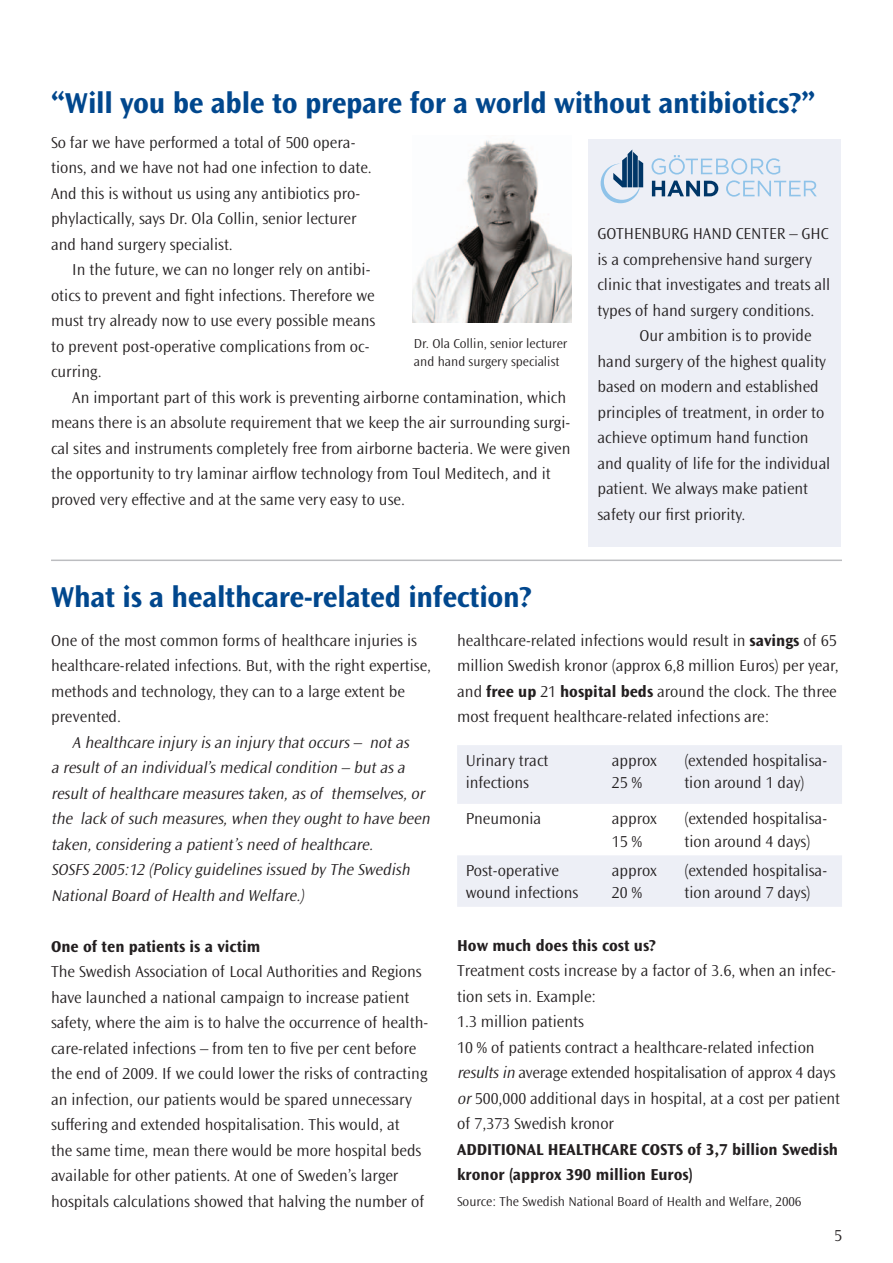
<style>
.page{position:relative;width:893px;height:1263px;background:#fff}
.page>*{position:absolute;margin:0;border:0;box-sizing:border-box;transform-origin:0 0}
.t1{font:700 30px "Ocean Sans MT Std";letter-spacing:-.01em;color:#01478d}
.t2{font:300 16.5px/25.5px "Ocean Sans MT Std";color:#231f20}
.t3{font:italic 300 16.5px/25.5px "Ocean Sans MT Std";color:#231f20}
.t4{font:700 16.5px/25.5px "Ocean Sans MT Std";color:#231f20}
.t5{font:300 13.5px/18px "Ocean Sans MT Std";color:#231f20}
.s1{font-weight:700}
.s2{font-style:italic}
</style>
<div class="page">
<div style="left:588px;top:139px;width:252px;height:407px;background:#edeff6"></div>
<img style="left:412px;top:140px;width:159px;height:182px">
<svg style="left:651px;top:155px;width:166px;height:42px"></svg>
<svg style="left:601px;top:149px;width:42px;height:54px"></svg>
<svg style="left:457px;top:745px;width:385px;height:162px;fill:#edeff6"></svg>
<hr style="left:51px;top:559px;width:791px;height:2px;background:#bcbdc0">
<h1 class="t1" style="left:51px;top:86px;width:766px">“Will you be able to prepare for a world without antibiotics?”</h1>
<p class="t2" style="left:51px;top:130px;width:322px">So far we have performed a total of 500 opera&shy;tions, and we have not had one infection to date.<br>And this is without us using any antibiotics pro&shy;phylactically, says Dr. Ola Collin, senior lecturer and hand surgery specialist.</p>
<p class="t2" style="left:51px;top:257px;width:326px;text-indent:21px">In the future, we can no longer rely on antibi&shy;otics to prevent and fight infections. Therefore we must try already now to use every possible means to prevent post-operative complications from oc&shy;curring.</p>
<p class="t2" style="left:51px;top:385px;width:521px;text-indent:21px">An important part of this work is preventing airborne contamination, which means there is an absolute requirement that we keep the air surrounding surgi&shy;cal sites and instruments completely free from airborne bacteria. We were given the opportunity to try laminar airflow technology from Toul Meditech, and it proved very effective and at the same very easy to use.</p>
<p class="t5" style="left:414px;top:334px;width:155px">Dr. Ola Collin, senior lecturer and hand surgery specialist</p>
<h1 class="t1" style="left:51px;top:581px;width:482px">What is a healthcare-related infection?</h1>
<p class="t2" style="left:597px;top:221px;width:233px">GOTHENBURG HAND CENTER – GHC</p>
<p class="t2" style="left:597px;top:247px;width:216px">is a comprehensive hand surgery</p>
<p class="t2" style="left:597px;top:272px;width:234px">clinic that investigates and treats all</p>
<p class="t2" style="left:597px;top:298px;width:218px">types of hand surgery conditions.</p>
<p class="t2" style="left:639px;top:323px;width:174px">Our ambition is to provide</p>
<p class="t2" style="left:597px;top:349px;width:230px">hand surgery of the highest quality</p>
<p class="t2" style="left:597px;top:374px;width:223px">based on modern and established</p>
<p class="t2" style="left:597px;top:400px;width:229px">principles of treatment, in order to</p>
<p class="t2" style="left:597px;top:425px;width:213px">achieve optimum hand function</p>
<p class="t2" style="left:597px;top:451px;width:234px">and quality of life for the individual</p>
<p class="t2" style="left:597px;top:476px;width:212px">patient. We always make patient</p>
<p class="t2" style="left:597px;top:502px;width:149px">safety our first priority.</p>
<p class="t2" style="left:51px;top:628px;width:382px">One of the most common forms of healthcare injuries is healthcare-related infections. But, with the right expertise, methods and technology, they can to a large extent be prevented.</p>
<p class="t3" style="left:51px;top:730px;width:384px;text-indent:21px">A healthcare injury isan injury thatoccurs– notas<br>a resultof an individual’smedicalcondition – butasa resultof healthcare measurestaken,asof themselves,or the lack of such measures,when they oughtto have been taken,considering a patient’sneed of healthcare.<br>SOSFS 2005:12 (Policy guidelinesissued by The Swedish NationalBoard of Health and Welfare.)</p>
<p class="t4" style="left:51px;top:934px;width:211px">One of ten patients is a victim</p>
<p class="t2" style="left:51px;top:959px;width:379px">The Swedish Association of Local Authorities and Regions have launched a national campaign to increase patient safety, where the aim is to halve the occurrence of health&shy;care-related infections – from ten to five per cent before the end of 2009. If we could lower the risks of contracting an infection, our patients would be spared unnecessary suffering and extended hospitalisation. This would, at<br>the same time, mean there would be more hospital beds available for other patients. At one of Sweden’s larger hospitals calculations showed that halving the number of</p>
<p class="t2" style="left:457px;top:628px;width:383px;text-align:justify">healthcare-related infections would result in <span class="s1">savings</span> of 65 million Swedish kronor (approx 6,8 million Euros) per year, and <span class="s1">free up</span> 21 <span class="s1">hospital beds</span> around the clock. The three most frequent healthcare-related infections are:</p>
<p class="t2" style="left:466px;top:749px;width:84px;line-height:22.5px">Urinary tract infections</p>
<p class="t2" style="left:612px;top:749px;width:46px;line-height:22.5px">approx<br>25 %</p>
<p class="t2" style="left:684px;top:749px;width:144px;line-height:22.5px">(extended hospitalisa&shy;tion around 1 day)</p>
<p class="t2" style="left:466px;top:806px;width:77px">Pneumonia</p>
<p class="t2" style="left:612px;top:808px;width:46px;line-height:22.5px">approx<br>15 %</p>
<p class="t2" style="left:684px;top:808px;width:144px;line-height:22.5px">(extended hospitalisa&shy;tion around 4 days)</p>
<p class="t2" style="left:466px;top:859px;width:114px;line-height:22.5px">Post-operative wound infections</p>
<p class="t2" style="left:612px;top:859px;width:46px;line-height:22.5px">approx<br>20 %</p>
<p class="t2" style="left:684px;top:859px;width:144px;line-height:22.5px">(extended hospitalisa&shy;tion around 7 days)</p>
<p class="t4" style="left:457px;top:933px;width:200px">How much does this cost us?</p>
<p class="t2" style="left:457px;top:958px;width:385px">Treatment costs increase by a factor of 3.6, when an infec&shy;tion sets in. Example:<br>1.3 million patients<br>10 % of patients contract a healthcare-related infection <span class="s2">resultsin</span> average extended hospitalisation of approx 4 days <span class="s2">or</span>500,000 additional days in hospital, at a cost per patient of 7,373 Swedish kronor</p>
<p class="t4" style="left:457px;top:1137px;width:382px">ADDITIONAL HEALTHCARE COSTS of 3,7 billion Swedish kronor (approx 390 million Euros)</p>
<p class="t5" style="left:457px;top:1192px;width:346px">Source: The Swedish National Board of Health and Welfare, 2006</p>
<p class="t2" style="left:834px;top:1223px;width:9px">5</p>
</div>
